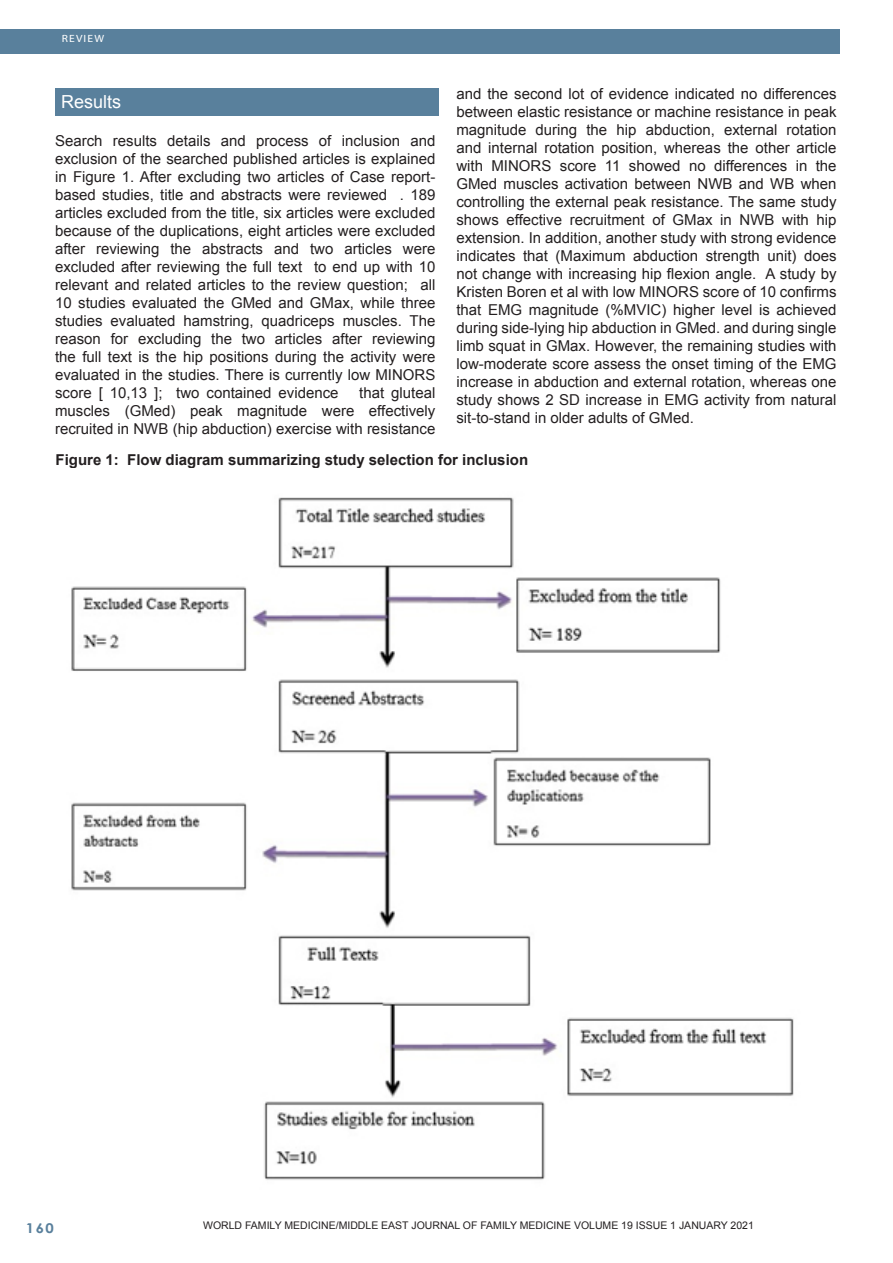
<style>
.page{position:relative;width:893px;height:1263px;background:#fff}
.page>*{position:absolute;margin:0;border:0;box-sizing:border-box;transform-origin:0 0}
.Footnote_Text{font:18px "Arial";color:#fff}
.Footnote_Text-2{font:15px/18px "Arial";color:#231f20;text-align:justify}
.Footnote_Text-3{font:700 15px "Arial";color:#231f20}
.t1{font:700 13.5px "Century Gothic";color:#59809c;scale:1.1 1}
.Footnote_Text-4{font:10.5px "Arial";color:#231f20}
.t2{font:10.5px "Myriad";letter-spacing:.1em;color:#231f20;scale:1.1 1}
.t3{font:10.5px "Myriad";letter-spacing:.1em;color:#fff;scale:1.1 1}
.s1{font-family:"Century Gothic";font-weight:700}
</style>
<div class="page">
<div style="left:0;top:30px;width:840px;height:24px;background:#59809c"></div>
<div style="left:55px;top:88px;width:384px;height:28px;background:#59809c"></div>
<img style="left:71px;top:497px;width:723px;height:683px">
<p class="t3" style="left:62px;top:33px;width:40px">REVIEW</p>
<p class="Footnote_Text" style="left:61px;top:89px;width:62px">Results</p>
<p class="Footnote_Text-2" style="left:55px;top:132px;width:382px">Search results details and process of inclusion and exclusion of the searched published articles is explained in Figure 1. After excluding two articles of Case report&shy;based studies, title and abstracts were reviewed . 189 articles excluded from the title, six articles were excluded because of the duplications, eight articles were excluded after reviewing the abstracts and two articles were excluded after reviewing the full text to end up with 10 relevant and related articles to the review question; all 10 studies evaluated the GMed and GMax, while three studies evaluated hamstring, quadriceps muscles. The reason for excluding the two articles after reviewing the full text is the hip positions during the activity were evaluated in the studies. There is currently low MINORS score [ 10,13 ]; two contained evidence</p>
<p class="Footnote_Text-2" style="left:55px;top:384px;width:382px;text-indent:304px">that gluteal muscles (GMed) peak magnitude were effectively recruited in NWB (hip abduction) exercise with resistance</p>
<p class="Footnote_Text-2" style="left:456px;top:85px;width:382px">and the second lot of evidence indicated no differences between elastic resistance or machine resistance in peak magnitude during the hip abduction, external rotation and internal rotation position, whereas the other article with MINORS score 11 showed no differences in the GMed muscles activation between NWB and WB when controlling the external peak resistance. The same study shows effective recruitment of GMax in NWB with hip extension. In addition, another study with strong evidence indicates that (Maximum abduction strength unit) does not change with increasing hip flexion angle. A study by Kristen Boren et al with low MINORS score of 10 confirms that EMG magnitude (%MVIC) higher level is achieved during side-lying hip abduction in GMed. and during single limb squat in GMax. However, the remaining studies with low-moderate score assess the onset timing of the EMG increase in abduction and external rotation, whereas one study shows 2 SD increase in EMG activity from natural sit-to-stand in older adults of GMed.</p>
<p class="Footnote_Text-3" style="left:56px;top:450px;width:474px">Figure 1: Flow diagram summarizing study selection for inclusion</p>
<p class="Footnote_Text-4" style="left:203px;top:1218px;width:552px">WORLD FAMILY MEDICINE/MIDDLE EAST JOURNAL OF FAMILY MEDICINE VOLUME 19 ISSUE 1 JANUARY 2021</p>
<p class="t1" style="left:26px;top:1217px;width:27px">160</p>
<p class="t2" style="left:248px;top:1223px;width:364px">MIDDLE EAST JOURNAL OF FAMILY MEDICINE <span class="s1">•</span> VOLUME 7, ISSUE 10</p>
</div>
